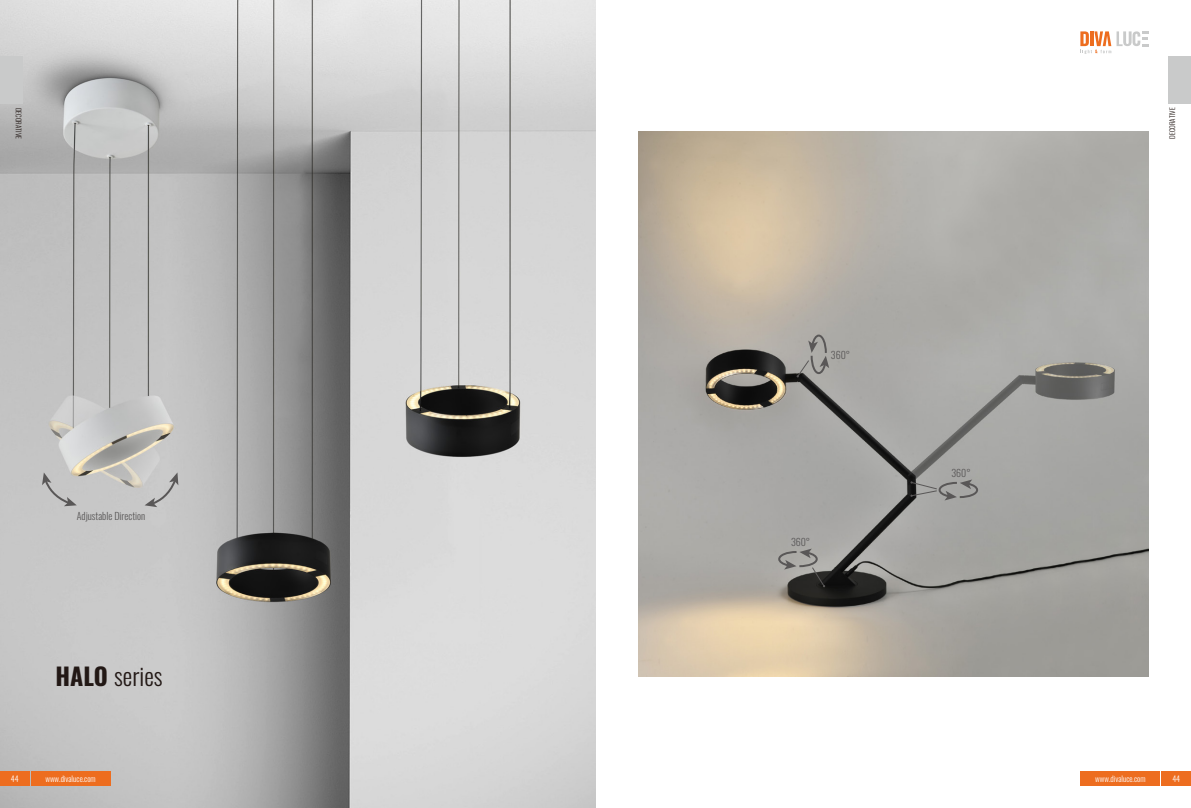
<style>
.page{position:relative;width:1191px;height:808px;background:#fff}
.page>*{position:absolute;margin:0;border:0;box-sizing:border-box;transform-origin:0 0}
.t1{font:300 24px "Oswald";color:#221815}
.t2{font:300 10px "Oswald";color:#595757}
.t3{font:300 8px "Oswald";color:#fff}
.t4{font:300 7px "Oswald";color:#221815}
.s1{font-weight:700}
</style>
<div class="page">
<img style="left:0;top:0;width:595px;height:808px">
<img style="left:638px;top:131px;width:510px;height:546px">
<div style="left:1168px;top:57px;width:23px;height:47px;background:#c9caca"></div>
<div style="left:0;top:57px;width:22px;height:47px;background:#c9caca"></div>
<div style="left:1161px;top:771px;width:30px;height:14px;background:#ed6d1f"></div>
<div style="left:1080px;top:771px;width:80px;height:14px;background:#ed6d1f"></div>
<div style="left:0;top:771px;width:29px;height:14px;background:#ed6d1f"></div>
<div style="left:31px;top:771px;width:80px;height:14px;background:#ed6d1f"></div>
<svg style="left:1080px;top:31px;width:68px;height:23px"></svg>
<svg style="left:42px;top:472px;width:35px;height:34px"></svg>
<svg style="left:145px;top:472px;width:33px;height:35px"></svg>
<svg style="left:777px;top:548px;width:48px;height:39px"></svg>
<svg style="left:796px;top:334px;width:33px;height:44px"></svg>
<svg style="left:910px;top:479px;width:69px;height:21px"></svg>
<p class="t4" style="left:25px;top:108px;width:33px;rotate:90deg">DECORATIVE</p>
<p class="t2" style="left:77px;top:507px;width:70px">Adjustable Direction</p>
<p class="t1" style="left:55px;top:655px;width:109px"><span class="s1">HALO</span> series</p>
<p class="t2" style="left:831px;top:346px;width:21px">360°</p>
<p class="t2" style="left:791px;top:533px;width:21px">360°</p>
<p class="t2" style="left:951px;top:464px;width:21px">360°</p>
<p class="t4" style="left:1166px;top:139px;width:33px;rotate:-90deg">DECORATIVE</p>
<p class="t3" style="left:11px;top:771px;width:9px">44</p>
<p class="t3" style="left:45px;top:771px;width:52px">www.divaluce.com</p>
<p class="t3" style="left:1095px;top:771px;width:52px">www.divaluce.com</p>
<p class="t3" style="left:1172px;top:771px;width:9px">44</p>
</div>
